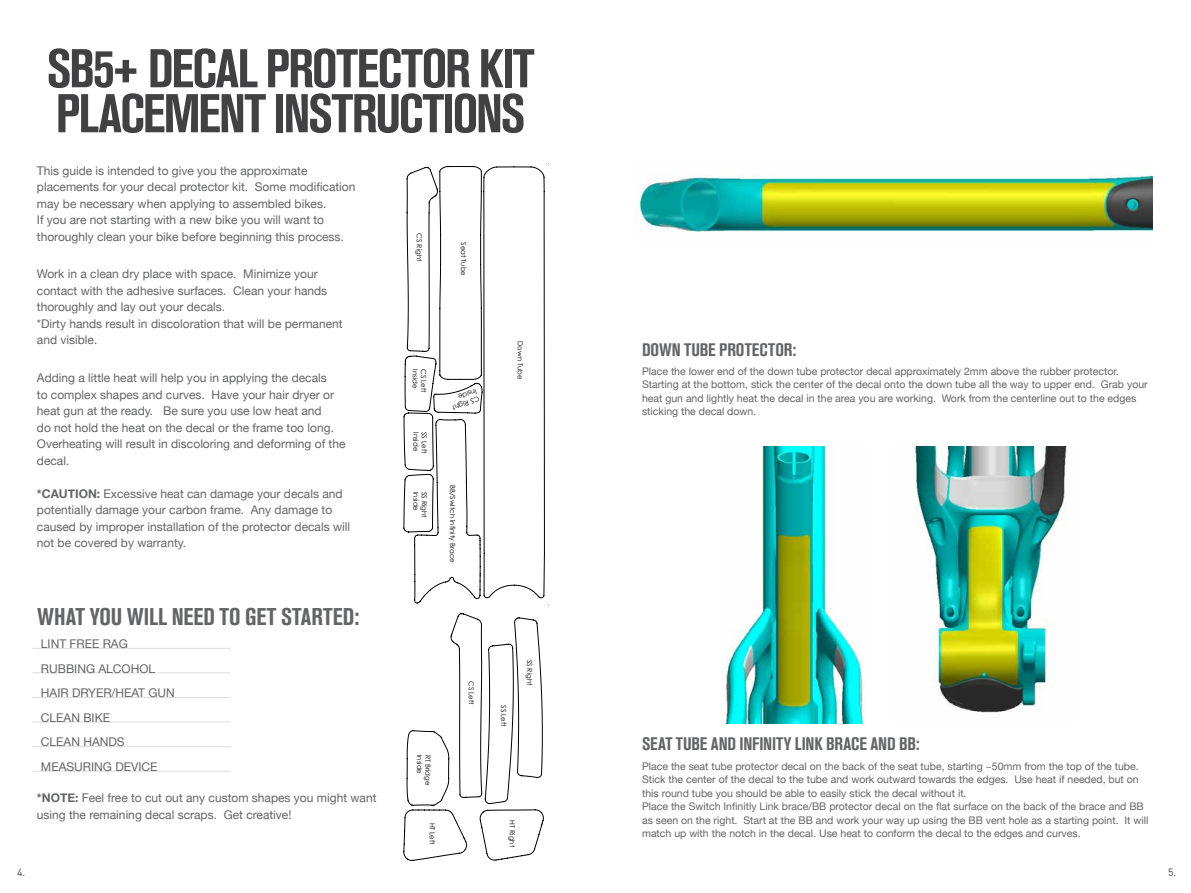
<style>
.page{position:relative;width:1191px;height:893px;background:#fff}
.page>*{position:absolute;margin:0;border:0;box-sizing:border-box;transform-origin:0 0}
.t1{font:700 condensed 54px/45px "Akzidenz Grotesk Std";letter-spacing:-.03em;color:#414042}
.t2{font:700 condensed 24px "Akzidenz Grotesk Std";color:#636466}
.t3{font:700 condensed 18px "Akzidenz Grotesk Std";letter-spacing:-.005em;color:#636466}
.t4{font:12px/16.5px "Helvetica Neue";color:#636466}
.t5{font:10.5px/13.5px "Helvetica Neue";color:#636466}
.t6{font:10.5px "DIN";color:#414042}
.t7{font:6.9px/8.2px "Century Gothic";color:#000}
.s1{font-weight:700}
</style>
<div class="page">
<img style="left:635px;top:174px;width:517px;height:58px">
<hr style="left:32px;top:648px;width:198px;height:1px;background:#dcddde">
<hr style="left:32px;top:672px;width:198px;height:1px;background:#dcddde">
<hr style="left:32px;top:771px;width:198px;height:1px;background:#dcddde">
<hr style="left:32px;top:697px;width:198px;height:1px;background:#dcddde">
<hr style="left:32px;top:722px;width:198px;height:1px;background:#dcddde">
<hr style="left:32px;top:746px;width:198px;height:1px;background:#dcddde">
<img style="left:725px;top:446px;width:139px;height:277px">
<img style="left:915px;top:446px;width:152px;height:267px">
<svg style="left:404px;top:166px;width:140px;height:437px"></svg>
<svg style="left:404px;top:613px;width:139px;height:248px"></svg>
<h1 class="t1" style="left:47px;top:46px;width:489px">SB5+ DECAL PROTECTOR KIT<br>PLACEMENT INSTRUCTIONS</h1>
<p class="t4" style="left:37px;top:162px;width:320px">This guide is intended to give you the approximate placements for your decal protector kit. Some modification may be necessary when applying to assembled bikes.<br>If you are not starting with a new bike you will want to thoroughly clean your bike before beginning this process.</p>
<p class="t4" style="left:37px;top:266px;width:307px">Work in a clean dry place with space. Minimize your contact with the adhesive surfaces. Clean your hands thoroughly and lay out your decals.<br>*Dirty hands result in discoloration that will be permanent and visible.</p>
<p class="t4" style="left:37px;top:369px;width:310px">Adding a little heat will help you in applying the decals<br>to complex shapes and curves. Have your hair dryer or heat gun at the ready. Be sure you use low heat and<br>do not hold the heat on the decal or the frame too long.<br>Overheating will result in discoloring and deforming of the decal.</p>
<p class="t4" style="left:37px;top:485px;width:315px"><span class="s1">*CAUTION:</span> Excessive heat can damage your decals and potentially damage your carbon frame. Any damage to caused by improper installation of the protector decals will not be covered by warranty.</p>
<p class="t7" style="left:423px;top:233px;width:29px;rotate:90deg">CS Right</p>
<p class="t7" style="left:468px;top:242px;width:35px;rotate:90deg">Seat Tube</p>
<p class="t7" style="left:524px;top:341px;width:40px;rotate:90deg">Down Tube</p>
<p class="t7" style="left:419px;top:369px;width:21px;rotate:90deg">Inside</p>
<p class="t7" style="left:428px;top:369px;width:25px;rotate:90deg">CS Left</p>
<p class="t7" style="left:480px;top:403px;width:30px;rotate:161deg">CS Right<br>Inside</p>
<p class="t7" style="left:420px;top:432px;width:21px;rotate:90deg">Inside</p>
<p class="t7" style="left:428px;top:432px;width:23px;rotate:90deg">SS Left</p>
<p class="t7" style="left:420px;top:492px;width:21px;rotate:90deg">Inside</p>
<p class="t7" style="left:428px;top:492px;width:27px;rotate:90deg">SS Right</p>
<p class="t7" style="left:457px;top:485px;width:79px;rotate:90deg">BB/Switch Infinity Brace</p>
<h2 class="t2" style="left:37px;top:602px;width:323px">WHAT YOU WILL NEED TO GET STARTED:</h2>
<p class="t4" style="left:41px;top:631px;width:135px;line-height:24.6px">LINT FREE RAG<br>RUBBING ALCOHOL<br>HAIR DRYER/HEAT GUN<br>CLEAN BIKE<br>CLEAN HANDS<br>MEASURING DEVICE</p>
<p class="t4" style="left:37px;top:790px;width:341px"><span class="s1">*NOTE:</span> Feel free to cut out any custom shapes you might want using the remaining decal scraps. Get creative!</p>
<p class="t7" style="left:424px;top:755px;width:21px;rotate:90deg">Inside</p>
<p class="t7" style="left:432px;top:755px;width:32px;rotate:90deg">RT Bridge</p>
<p class="t7" style="left:475px;top:681px;width:25px;rotate:90deg">CS Left</p>
<p class="t7" style="left:508px;top:705px;width:23px;rotate:90deg">SS Left</p>
<p class="t7" style="left:534px;top:660px;width:27px;rotate:90deg">SS Right</p>
<p class="t7" style="left:436px;top:823px;width:23px;rotate:90deg">HT Left</p>
<p class="t7" style="left:516px;top:820px;width:28px;rotate:90deg">HT Right</p>
<h3 class="t3" style="left:642px;top:340px;width:156px">DOWN TUBE PROTECTOR:</h3>
<p class="t5" style="left:642px;top:364px;width:507px">Place the lower end of the down tube protector decal approximately 2mm above the rubber protector.<br>Starting at the bottom, stick the center of the decal onto the down tube all the way to upper end. Grab your heat gun and lightly heat the decal in the area you are working. Work from the centerline out to the edges sticking the decal down.</p>
<h3 class="t3" style="left:642px;top:733px;width:279px">SEAT TUBE AND INFINITY LINK BRACE AND BB:</h3>
<p class="t5" style="left:642px;top:759px;width:508px">Place the seat tube protector decal on the back of the seat tube, starting ~50mm from the top of the tube.<br>Stick the center of the decal to the tube and work outward towards the edges. Use heat if needed, but on this round tube you should be able to easily stick the decal without it.<br>Place the Switch Infinitly Link brace/BB protector decal on the flat surface on the back of the brace and BB as seen on the right. Start at the BB and work your way up using the BB vent hole as a starting point. It will match up with the notch in the decal. Use heat to conform the decal to the edges and curves.</p>
<p class="t6" style="left:17px;top:866px;width:10px">4.</p>
<p class="t6" style="left:1168px;top:866px;width:10px">5.</p>
</div>
